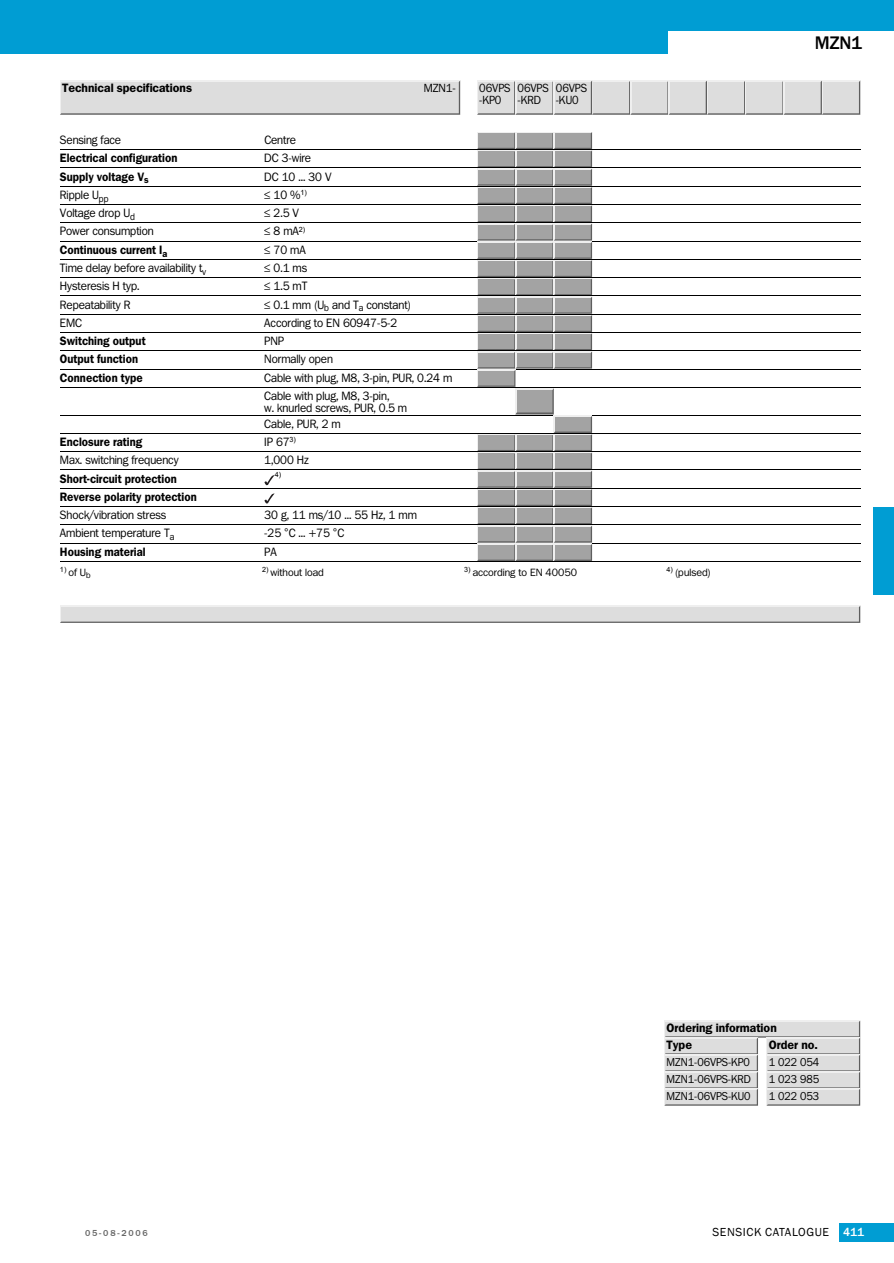
<style>
.page{position:relative;width:894px;height:1263px;background:#fff}
.page>*{position:absolute;margin:0;border:0;box-sizing:border-box;transform-origin:0 0}
.t1{font:500 18px "Franklin ITCBQ";color:#000}
.t2{font:12px/18.3px "Franklin ITCBQ";letter-spacing:-.005em;color:#000;scale:.95 1}
.t3{font:600 12px "Franklin ITCBQ";color:#000;scale:.94 1}
.t4{font:600 12px/17px "Franklin ITCBQ";color:#000}
.t5{font:12px "SICK Franklin";letter-spacing:.05em;color:#000}
.t6{font:11.7px/11.7px "Franklin ITCBQ";letter-spacing:-.005em;color:#000;scale:.92 1}
.t7{font:11.7px "Franklin ITCBQ";letter-spacing:-.005em;color:#000;scale:.96 1}
.t8{font:11.4px "Franklin ITCBQ";letter-spacing:-.005em;color:#000;scale:.94 1}
.t9{font:10.5px "Franklin ITCBQ";color:#000}
.t10{font:500 9px "SICK Franklin";letter-spacing:.205em;color:#656565}
.t11{font:7.2px "Arial";color:#000}
.s1{font-family:"Arial"}
.s2{font-weight:500;color:#fff}
</style>
<div class="page">
<div style="left:0;top:0;width:893px;height:54px;background:#009dd3"></div>
<div style="left:838px;top:1223px;width:55px;height:18px;background:#009dd3"></div>
<div style="left:872px;top:508px;width:21px;height:87px;background:#009dd3"></div>
<div style="left:668px;top:32px;width:225px;height:25px;background:#fff"></div>
<svg style="left:60px;top:81px;width:400px;height:34px;background:#d8d8d8"></svg>
<svg style="left:477px;top:81px;width:382px;height:34px;background:#d6d6d6"></svg>
<hr style="left:60px;top:149px;width:799px;height:1px;background:#000">
<hr style="left:60px;top:168px;width:799px;height:1px;background:#000">
<hr style="left:60px;top:186px;width:799px;height:1px;background:#000">
<hr style="left:60px;top:204px;width:799px;height:1px;background:#000">
<hr style="left:60px;top:223px;width:799px;height:1px;background:#000">
<hr style="left:60px;top:241px;width:799px;height:1px;background:#000">
<hr style="left:60px;top:259px;width:799px;height:1px;background:#000">
<hr style="left:60px;top:277px;width:799px;height:1px;background:#000">
<hr style="left:60px;top:296px;width:799px;height:1px;background:#000">
<hr style="left:60px;top:314px;width:799px;height:1px;background:#000">
<hr style="left:60px;top:332px;width:799px;height:1px;background:#000">
<hr style="left:60px;top:350px;width:799px;height:1px;background:#000">
<hr style="left:60px;top:369px;width:799px;height:1px;background:#000">
<hr style="left:60px;top:387px;width:799px;height:1px;background:#000">
<hr style="left:60px;top:415px;width:799px;height:1px;background:#000">
<hr style="left:60px;top:433px;width:799px;height:1px;background:#000">
<hr style="left:60px;top:451px;width:799px;height:1px;background:#000">
<hr style="left:60px;top:470px;width:799px;height:1px;background:#000">
<svg style="left:264px;top:475px;width:10px;height:10px"></svg>
<hr style="left:60px;top:488px;width:799px;height:1px;background:#000">
<svg style="left:264px;top:493px;width:10px;height:10px"></svg>
<hr style="left:60px;top:506px;width:799px;height:1px;background:#000">
<hr style="left:60px;top:524px;width:799px;height:1px;background:#000">
<hr style="left:60px;top:543px;width:799px;height:1px;background:#000">
<svg style="left:477px;top:132px;width:114px;height:429px"></svg>
<hr style="left:60px;top:561px;width:799px;height:1px;background:#000">
<svg style="left:60px;top:606px;width:799px;height:17px;background:#d4d4d4"></svg>
<svg style="left:664px;top:1020px;width:195px;height:85px"></svg>
<p class="t4" style="left:62px;top:81px;width:131px">Technical specifications</p>
<p class="t7" style="left:424px;top:83px;width:35px">MZN1-</p>
<p class="t6" style="left:479px;top:83px;width:35px">06VPS -KP0</p>
<p class="t6" style="left:517px;top:83px;width:35px">06VPS -KRD</p>
<p class="t6" style="left:555px;top:83px;width:35px">06VPS -KU0</p>
<p class="t2" style="left:60px;top:132px;width:66px">Sensing face</p>
<p class="t2" style="left:264px;top:132px;width:35px">Centre</p>
<p class="t3" style="left:60px;top:153px;width:126px">Electrical configuration</p>
<p class="t2" style="left:264px;top:150px;width:51px">DC 3-wire</p>
<p class="t3" style="left:60px;top:172px;width:96px">Supply voltage V<sub>s</sub></p>
<p class="t2" style="left:264px;top:168px;width:72px">DC 10 ... 30 V</p>
<p class="t2" style="left:60px;top:187px;width:53px">Ripple U<sub>pp</sub></p>
<p class="t2" style="left:264px;top:187px;width:46px">≤ 10 %<sup>1)</sup></p>
<p class="t2" style="left:60px;top:205px;width:80px">Voltage drop U<sub>d</sub></p>
<p class="t2" style="left:264px;top:205px;width:38px">≤ 2.5 V</p>
<p class="t2" style="left:60px;top:223px;width:100px">Power consumption</p>
<p class="t2" style="left:264px;top:223px;width:45px">≤ 8 mA<sup>2)</sup></p>
<p class="t3" style="left:60px;top:245px;width:116px">Continuous current I<sub>a</sub></p>
<p class="t2" style="left:264px;top:242px;width:45px">≤ 70 mA</p>
<p class="t2" style="left:60px;top:260px;width:155px">Time delay before availability t<sub>v</sub></p>
<p class="t2" style="left:264px;top:260px;width:47px">≤ 0.1 ms</p>
<p class="t2" style="left:60px;top:278px;width:85px">Hysteresis H typ.</p>
<p class="t2" style="left:264px;top:278px;width:47px">≤ 1.5 mT</p>
<p class="t2" style="left:60px;top:296px;width:75px">Repeatability R</p>
<p class="t2" style="left:264px;top:296px;width:156px">≤ 0.1 mm (U<sub>b</sub> and T<sub>a</sub> constant)</p>
<p class="t2" style="left:60px;top:315px;width:25px">EMC</p>
<p class="t2" style="left:264px;top:315px;width:141px">According to EN 60947-5-2</p>
<p class="t3" style="left:60px;top:336px;width:93px">Switching output</p>
<p class="t2" style="left:264px;top:333px;width:22px">PNP</p>
<p class="t3" style="left:60px;top:355px;width:85px">Output function</p>
<p class="t2" style="left:264px;top:351px;width:74px">Normally open</p>
<p class="t3" style="left:60px;top:373px;width:90px">Connection type</p>
<p class="t2" style="left:264px;top:370px;width:199px">Cable with plug, M8, 3-pin, PUR, 0.24 m<br>Cable with plug, M8, 3-pin,</p>
<p class="t2" style="left:264px;top:401px;width:152px;line-height:15.8px">w. knurled screws, PUR, 0.5 m<br>Cable, PUR, 2 m</p>
<p class="t3" style="left:60px;top:437px;width:89px">Enclosure rating</p>
<p class="t2" style="left:264px;top:434px;width:35px">IP 67<sup>3)</sup></p>
<p class="t2" style="left:60px;top:452px;width:126px">Max. switching frequency</p>
<p class="t2" style="left:264px;top:452px;width:48px">1,000 Hz</p>
<p class="t3" style="left:60px;top:474px;width:126px">Short-circuit protection</p>
<p class="t11" style="left:275px;top:470px;width:8px">4)</p>
<p class="t3" style="left:60px;top:492px;width:147px">Reverse polarity protection</p>
<p class="t2" style="left:60px;top:507px;width:113px">Shock/vibration stress</p>
<p class="t2" style="left:264px;top:507px;width:162px">30 g, 11 ms/10 ... 55 Hz, 1 mm</p>
<p class="t2" style="left:60px;top:525px;width:122px">Ambient temperature T<sub>a</sub></p>
<p class="t2" style="left:264px;top:525px;width:86px">-25 <span class="s1">°</span>C ... +75 <span class="s1">°</span>C</p>
<p class="t3" style="left:60px;top:547px;width:93px">Housing material</p>
<p class="t2" style="left:264px;top:544px;width:15px">PA</p>
<p class="t9" style="left:60px;top:568px;width:32px"><sup>1)</sup> of U<sub>b</sub></p>
<p class="t9" style="left:262px;top:568px;width:63px"><sup>2)</sup> without load</p>
<p class="t9" style="left:464px;top:568px;width:114px"><sup>3)</sup> according to EN 40050</p>
<p class="t9" style="left:666px;top:568px;width:46px"><sup>4)</sup> (pulsed)</p>
<h1 class="t1" style="left:814px;top:36px;width:49px">MZN1</h1>
<p class="t4" style="left:666px;top:1020px;width:112px">Ordering information<br>Type</p>
<p class="t4" style="left:768px;top:1037px;width:50px">Order no.</p>
<p class="t8" style="left:666px;top:1057px;width:90px">MZN1-06VPS-KP0</p>
<p class="t8" style="left:768px;top:1057px;width:55px">1 022 054</p>
<p class="t8" style="left:666px;top:1074px;width:91px">MZN1-06VPS-KRD</p>
<p class="t8" style="left:768px;top:1074px;width:55px">1 023 985</p>
<p class="t8" style="left:666px;top:1091px;width:91px">MZN1-06VPS-KU0</p>
<p class="t8" style="left:768px;top:1091px;width:55px">1 022 053</p>
<p class="t10" style="left:85px;top:1227px;width:64px">05-08-2006</p>
<p class="t5" style="left:712px;top:1225px;width:153px">SENSICK CATALOGUE <span class="s2">411</span></p>
</div>
